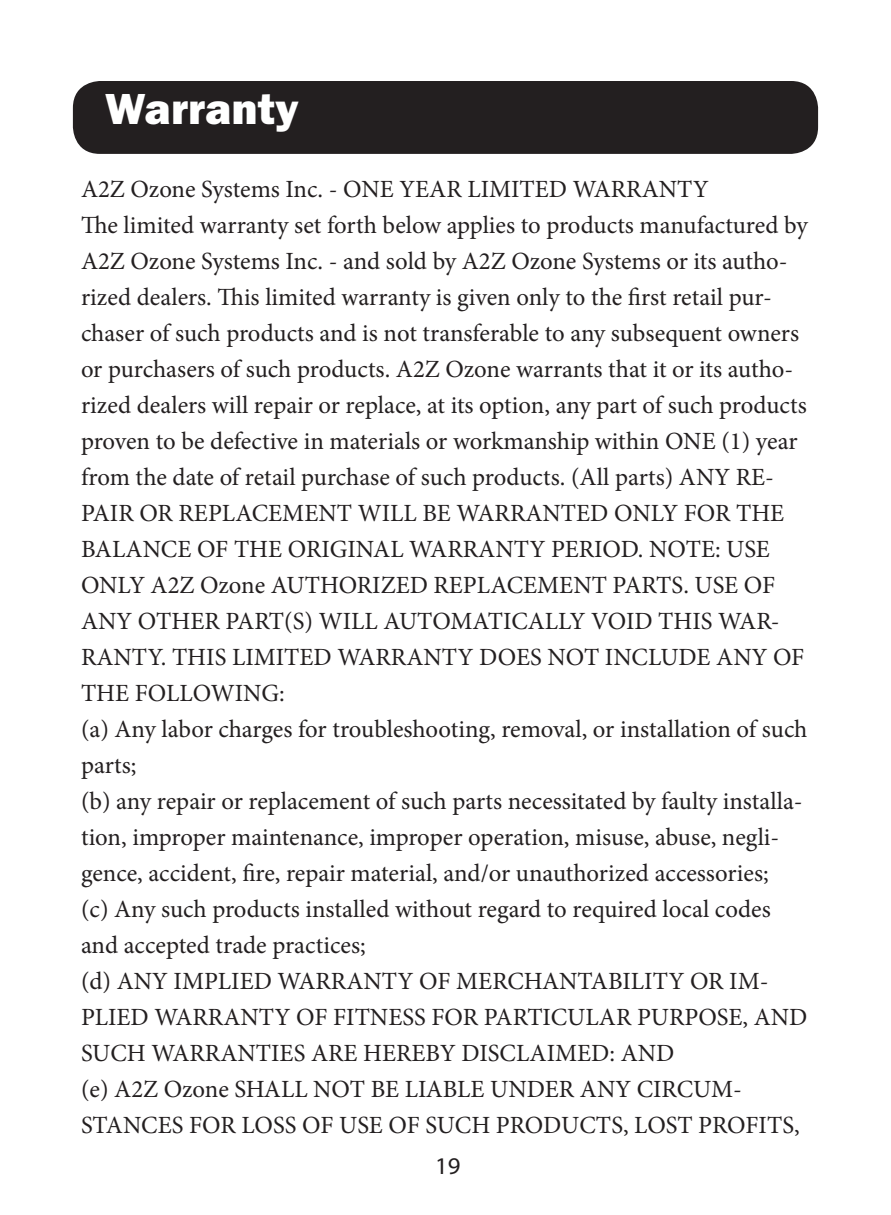
<style>
.page{position:relative;width:891px;height:1215px;background:#fff}
.page>*{position:absolute;margin:0;border:0;box-sizing:border-box;transform-origin:0 0}
.Features{font:45px "Franklin Gothic URW Hea";color:#fff}
.t1{font:24.75px/36px "Minion Pro";color:#231f20}
.product{font:24.07px "Myriad Pro";color:#231f20}
</style>
<div class="page">
<div style="left:73px;top:81px;width:745px;height:73px;background:#231f20;border-radius:27px"></div>
<p class="Features" style="left:105px;top:79px;width:195px">Warranty</p>
<p class="t1" style="left:81px;top:171px;width:629px">A2Z Ozone Systems Inc. - ONE YEAR LIMITED WARRANTY</p>
<p class="t1" style="left:81px;top:207px;width:728px">The limited warranty set forth below applies to products manufactured by A2Z Ozone Systems Inc. - and sold by A2Z Ozone Systems or its autho&shy;rized dealers. This limited warranty is given only to the first retail pur&shy;chaser of such products and is not transferable to any subsequent owners or purchasers of such products. A2Z Ozone warrants that it or its autho&shy;rized dealers will repair or replace, at its option, any part of such products proven to be defective in materials or workmanship within ONE (1) year from the date of retail purchase of such products. (All parts) ANY RE-PAIR OR REPLACEMENT WILL BE WARRANTED ONLY FOR THE BALANCE OF THE ORIGINAL WARRANTY PERIOD. NOTE: USE ONLY A2Z Ozone AUTHORIZED REPLACEMENT PARTS. USE OF ANY OTHER PART(S) WILL AUTOMATICALLY VOID THIS WAR-RANTY. THIS LIMITED WARRANTY DOES NOT INCLUDE ANY OF THE FOLLOWING:</p>
<p class="t1" style="left:81px;top:711px;width:728px">(a) Any labor charges for troubleshooting, removal, or installation of such parts;</p>
<p class="t1" style="left:81px;top:783px;width:723px">(b) any repair or replacement of such parts necessitated by faulty installa&shy;tion, improper maintenance, improper operation, misuse, abuse, negli&shy;gence, accident, fire, repair material, and/or unauthorized accessories;</p>
<p class="t1" style="left:81px;top:891px;width:691px">(c) Any such products installed without regard to required local codes and accepted trade practices;</p>
<p class="t1" style="left:81px;top:963px;width:728px">(d) ANY IMPLIED WARRANTY OF MERCHANTABILITY OR IM-<br>PLIED WARRANTY OF FITNESS FOR PARTICULAR PURPOSE, AND<br>SUCH WARRANTIES ARE HEREBY DISCLAIMED: AND</p>
<p class="t1" style="left:81px;top:1071px;width:720px">(e) A2Z Ozone SHALL NOT BE LIABLE UNDER ANY CIRCUM-<br>STANCES FOR LOSS OF USE OF SUCH PRODUCTS, LOST PROFITS,</p>
<p class="product" style="left:435px;top:1151px;width:27px">19</p>
</div>
